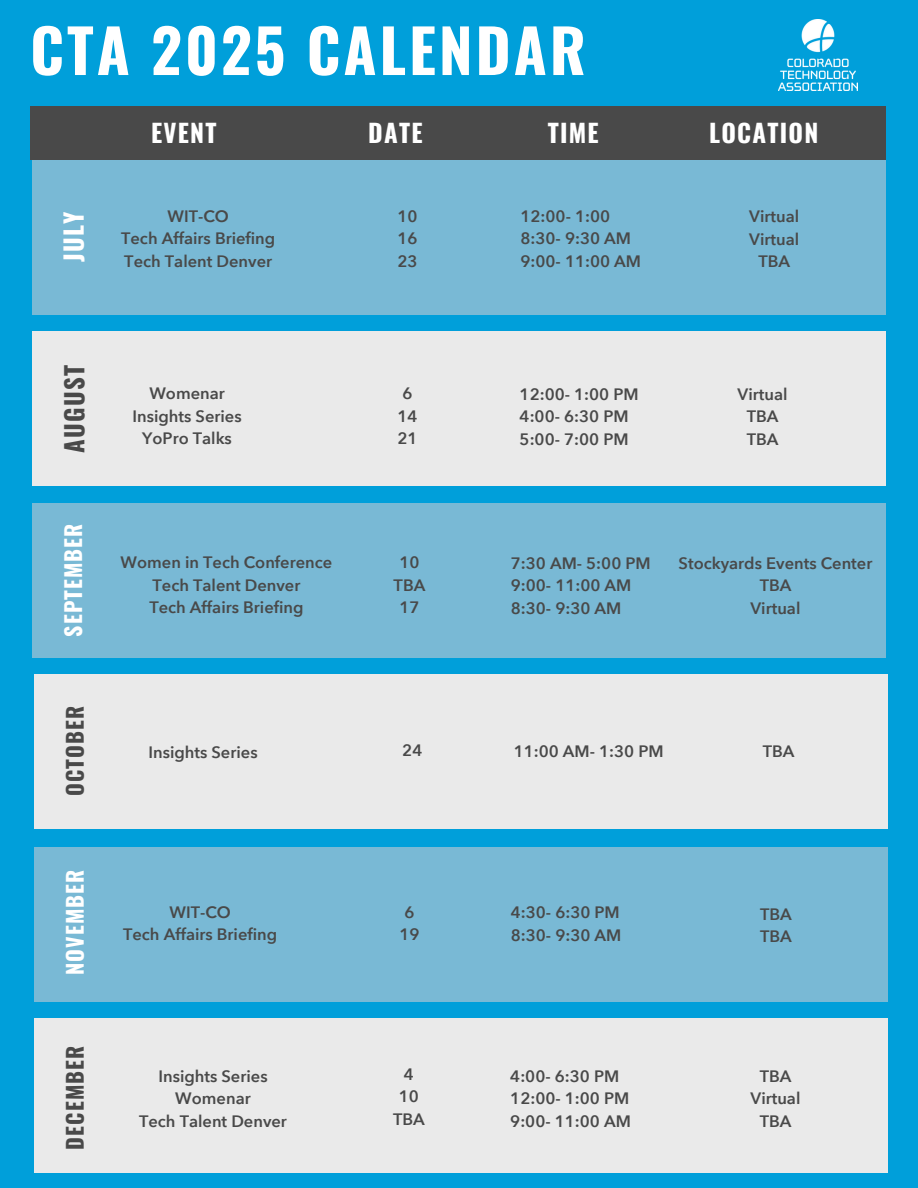
<style>
.page{position:relative;width:918px;height:1188px;background:#009fda}
.page>*{position:absolute;margin:0;border:0;box-sizing:border-box;transform-origin:0 0}
.t1{font:700 60px "Oswald";letter-spacing:.05em;color:#fff}
.t2{font:700 24.9px "Oswald";letter-spacing:.05em;color:#fff}
.t3{font:700 24.9px "Oswald";letter-spacing:.05em;color:#494949}
.t4{font:700 21.9px "Oswald";letter-spacing:.05em;color:#fff}
.t5{font:700 21.9px "Oswald";letter-spacing:.05em;color:#494949}
.t6{font:600 16.5px/22.5px "Avenir Next LT Pro";color:#494949}
</style>
<div class="page">
<div style="left:32px;top:160px;width:853px;height:154px;background:#79b9d5"></div>
<div style="left:33px;top:332px;width:853px;height:154px;background:#eaeaea"></div>
<div style="left:33px;top:503px;width:853px;height:154px;background:#79b9d5"></div>
<div style="left:34px;top:674px;width:853px;height:154px;background:#eaeaea"></div>
<div style="left:34px;top:847px;width:853px;height:154px;background:#79b9d5"></div>
<div style="left:34px;top:1019px;width:854px;height:154px;background:#eaeaea"></div>
<div style="left:30px;top:107px;width:855px;height:53px;background:#494949"></div>
<img style="left:779px;top:20px;width:79px;height:71px">
<h2 class="t1" style="left:30px;top:3px;width:557px">CTA 2025 CALENDAR</h2>
<h2 class="t2" style="left:54px;top:262px;width:52px;rotate:-90deg">JULY</h2>
<p class="t2" style="left:151px;top:113px;width:67px">EVENT</p>
<h1 class="t2" style="left:368px;top:113px;width:56px">DATE</h1>
<h2 class="t2" style="left:548px;top:113px;width:52px">TIME</h2>
<h2 class="t2" style="left:709px;top:113px;width:111px">LOCATION</h2>
<p class="t6" style="left:168px;top:205px;width:63px">WIT-CO</p>
<p class="t6" style="left:121px;top:227px;width:156px">Tech Affairs Briefing</p>
<h2 class="t6" style="left:124px;top:250px;width:149px">Tech Talent Denver</h2>
<p class="t6" style="left:397px;top:205px;width:22px">10</p>
<p class="t6" style="left:397px;top:227px;width:22px">16</p>
<p class="t6" style="left:397px;top:250px;width:22px">23</p>
<p class="t6" style="left:520px;top:205px;width:122px">12:00- 1:00<br>8:30- 9:30 AM<br>9:00- 11:00 AM</p>
<p class="t6" style="left:749px;top:205px;width:51px">Virtual</p>
<p class="t6" style="left:749px;top:228px;width:51px">Virtual</p>
<h4 class="t6" style="left:758px;top:250px;width:33px">TBA</h4>
<p class="t3" style="left:55px;top:453px;width:89px;rotate:-90deg">AUGUST</p>
<p class="t4" style="left:56px;top:637px;width:115px;rotate:-90deg">SEPTEMBER</p>
<h4 class="t5" style="left:58px;top:796px;width:92px;rotate:-90deg">OCTOBER</h4>
<p class="t4" style="left:58px;top:975px;width:107px;rotate:-90deg">NOVEMBER</p>
<p class="t5" style="left:58px;top:1150px;width:105px;rotate:-90deg">DECEMBER</p>
<h2 class="t6" style="left:149px;top:382px;width:77px">Womenar</h2>
<p class="t6" style="left:133px;top:405px;width:111px">Insights Series</p>
<p class="t6" style="left:142px;top:427px;width:91px">YoPro Talks</p>
<p class="t6" style="left:121px;top:551px;width:213px">Women in Tech Conference</p>
<p class="t6" style="left:153px;top:574px;width:149px">Tech Talent Denver</p>
<p class="t6" style="left:149px;top:596px;width:156px">Tech Affairs Briefing</p>
<p class="t6" style="left:402px;top:382px;width:12px">6</p>
<p class="t6" style="left:397px;top:405px;width:22px">14</p>
<p class="t6" style="left:397px;top:427px;width:22px">21</p>
<p class="t6" style="left:520px;top:383px;width:121px">12:00- 1:00 PM<br>4:00- 6:30 PM<br>5:00- 7:00 PM</p>
<h4 class="t6" style="left:738px;top:383px;width:51px">Virtual</h4>
<p class="t6" style="left:747px;top:405px;width:33px">TBA</p>
<p class="t6" style="left:747px;top:428px;width:33px">TBA</p>
<h3 class="t6" style="left:394px;top:551px;width:33px;text-align:center">10<br>TBA<br>17</h3>
<p class="t6" style="left:511px;top:552px;width:141px">7:30 AM- 5:00 PM<br>9:00- 11:00 AM<br>8:30- 9:30 AM</p>
<p class="t6" style="left:679px;top:552px;width:195px">Stockyards Events Center</p>
<p class="t6" style="left:760px;top:574px;width:33px">TBA</p>
<h4 class="t6" style="left:751px;top:597px;width:51px">Virtual</h4>
<p class="t6" style="left:148px;top:740px;width:111px">Insights Series</p>
<p class="t6" style="left:402px;top:739px;width:22px">24</p>
<h3 class="t6" style="left:514px;top:740px;width:151px">11:00 AM- 1:30 PM</h3>
<p class="t6" style="left:763px;top:740px;width:33px">TBA</p>
<p class="t6" style="left:170px;top:901px;width:63px">WIT-CO</p>
<h4 class="t6" style="left:123px;top:923px;width:156px">Tech Affairs Briefing</h4>
<p class="t6" style="left:158px;top:1065px;width:111px">Insights Series</p>
<p class="t6" style="left:175px;top:1087px;width:77px">Womenar</p>
<p class="t6" style="left:139px;top:1110px;width:149px">Tech Talent Denver</p>
<h4 class="t6" style="left:404px;top:901px;width:12px">6</h4>
<p class="t6" style="left:399px;top:923px;width:22px">19</p>
<h3 class="t6" style="left:511px;top:901px;width:112px">4:30- 6:30 PM<br>8:30- 9:30 AM</h3>
<p class="t6" style="left:760px;top:902px;width:33px">TBA<br>TBA</p>
<h4 class="t6" style="left:393px;top:1063px;width:33px;text-align:center">4<br>10<br>TBA</h4>
<h4 class="t6" style="left:510px;top:1065px;width:122px">4:00- 6:30 PM<br>12:00- 1:00 PM<br>9:00- 11:00 AM</h4>
<p class="t6" style="left:760px;top:1065px;width:33px">TBA</p>
<h3 class="t6" style="left:751px;top:1087px;width:51px">Virtual</h3>
<h4 class="t6" style="left:760px;top:1110px;width:33px">TBA</h4>
</div>
